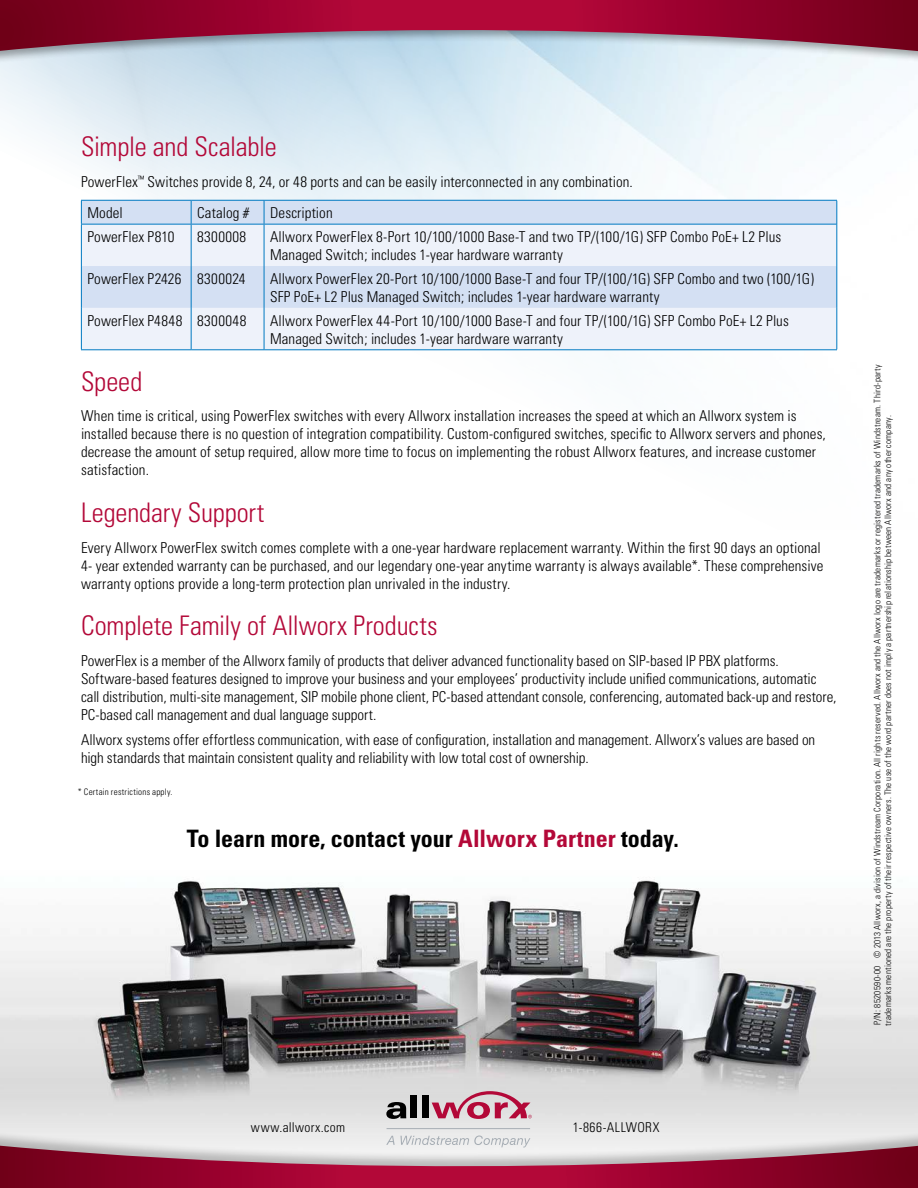
<style>
.page{position:relative;width:918px;height:1188px;background:#fff}
.page>*{position:absolute;margin:0;border:0;box-sizing:border-box;transform-origin:0 0}
.t1{font:300 condensed 27px "Univers";letter-spacing:-.005em;color:#b30838}
.t2{font:700 condensed 24px "Univers";color:#000}
.t3{font:300 condensed 15px/18px "Univers";letter-spacing:.005em;color:#000}
.t4{font:300 condensed 15px "Univers";letter-spacing:.03em;color:#000}
.t5{font:300 condensed 13.5px "Univers";letter-spacing:.025em;color:#000}
.t6{font:300 condensed 9px/10.5px "Univers";letter-spacing:.03em;color:#000}
.s1{color:#b30838}
</style>
<div class="page">
<img style="left:0;top:879px;width:918px;height:251px">
<svg style="left:386px;top:1102px;width:20px;height:17px"></svg>
<div style="left:411px;top:1096px;width:6px;height:22px;background:#000"></div>
<div style="left:422px;top:1096px;width:6px;height:22px;background:#000"></div>
<svg style="left:432px;top:1091px;width:100px;height:28px;background:#ce90a1"></svg>
<hr style="left:387px;top:1128px;width:143px;height:1px;background:#a6adb4">
<div style="left:82px;top:201px;width:755px;height:23px;background:#d4e0f3"></div>
<svg style="left:82px;top:225px;width:755px;height:124px;background:#e4ebf7"></svg>
<hr style="left:81px;top:225px;width:1px;height:41px;background:#0079c1">
<hr style="left:81px;top:266px;width:1px;height:42px;background:#0079c1">
<hr style="left:81px;top:308px;width:1px;height:41px;background:#0079c1">
<hr style="left:81px;top:349px;width:110px;height:1px;background:#0079c1">
<hr style="left:191px;top:349px;width:73px;height:1px;background:#0079c1">
<hr style="left:264px;top:349px;width:573px;height:1px;background:#0079c1">
<hr style="left:191px;top:225px;width:1px;height:41px;background:#0079c1">
<hr style="left:264px;top:225px;width:1px;height:41px;background:#0079c1">
<hr style="left:837px;top:224px;width:1px;height:42px;background:#0079c1">
<hr style="left:191px;top:266px;width:1px;height:42px;background:#0079c1">
<hr style="left:264px;top:266px;width:1px;height:42px;background:#0079c1">
<hr style="left:837px;top:266px;width:1px;height:42px;background:#0079c1">
<hr style="left:191px;top:308px;width:1px;height:41px;background:#0079c1">
<hr style="left:264px;top:308px;width:1px;height:41px;background:#0079c1">
<hr style="left:837px;top:308px;width:1px;height:41px;background:#0079c1">
<hr style="left:81px;top:200px;width:110px;height:1px;background:#0079c1">
<svg style="left:81px;top:201px;width:1px;height:23px"></svg>
<hr style="left:191px;top:200px;width:73px;height:1px;background:#0079c1">
<hr style="left:264px;top:200px;width:573px;height:1px;background:#0079c1">
<hr style="left:81px;top:224px;width:110px;height:1px;background:#0079c1">
<hr style="left:191px;top:224px;width:73px;height:1px;background:#0079c1">
<hr style="left:264px;top:224px;width:573px;height:1px;background:#0079c1">
<svg style="left:191px;top:201px;width:1px;height:23px"></svg>
<svg style="left:264px;top:201px;width:1px;height:23px"></svg>
<svg style="left:837px;top:201px;width:1px;height:23px"></svg>
<div style="left:0;top:1130px;width:918px;height:58px;background:#ebebeb"></div>
<svg style="left:0;top:1136px;width:918px;height:52px"></svg>
<div style="left:0;top:0;width:918px;height:64px;background:#000;opacity:.35"></div>
<svg style="left:0;top:0;width:918px;height:51px;background:#9c3858"></svg>
<h1 class="t1" style="left:81px;top:131px;width:197px">Simple and Scalable</h1>
<p class="t3" style="left:87px;top:166px;width:547px;line-height:31px;text-indent:-6px">PowerFlex<sup>™</sup> Switches provide 8, 24, or 48 ports and can be easily interconnected in any combination.<br>Model</p>
<p class="t3" style="left:197px;top:204px;width:54px">Catalog #</p>
<p class="t3" style="left:270px;top:204px;width:64px">Description</p>
<p class="t3" style="left:87px;top:228px;width:88px">PowerFlex P810</p>
<p class="t4" style="left:197px;top:228px;width:51px">8300008</p>
<p class="t3" style="left:270px;top:228px;width:513px">Allworx PowerFlex 8-Port 10/100/1000 Base-T and two TP/(100/1G) SFP Combo PoE+ L2 Plus<br>Managed Switch; includes 1-year hardware warranty</p>
<p class="t3" style="left:87px;top:270px;width:160px">PowerFlex P2426 8300024</p>
<p class="t3" style="left:270px;top:270px;width:545px">Allworx PowerFlex 20-Port 10/100/1000 Base-T and four TP/(100/1G) SFP Combo and two (100/1G)<br>SFP PoE+ L2 Plus Managed Switch; includes 1-year hardware warranty</p>
<p class="t3" style="left:87px;top:312px;width:161px">PowerFlex P4848 8300048</p>
<p class="t3" style="left:270px;top:312px;width:520px">Allworx PowerFlex 44-Port 10/100/1000 Base-T and four TP/(100/1G) SFP Combo PoE+ L2 Plus<br>Managed Switch; includes 1-year hardware warranty</p>
<h1 class="t1" style="left:81px;top:365px;width:63px">Speed</h1>
<p class="t3" style="left:81px;top:407px;width:746px">When time is critical, using PowerFlex switches with every Allworx installation increases the speed at which an Allworx system is installed because there is no question of integration compatibility. Custom-configured switches, specific to Allworx servers and phones, decrease the amount of setup required, allow more time to focus on implementing the robust Allworx features, and increase customer satisfaction.</p>
<h1 class="t1" style="left:81px;top:496px;width:185px">Legendary Support</h1>
<p class="t3" style="left:81px;top:538px;width:744px">Every Allworx PowerFlex switch comes complete with a one-year hardware replacement warranty. Within the first 90 days an optional<br>4- year extended warranty can be purchased, and our legendary one-year anytime warranty is always available*. These comprehensive warranty options provide a long-term protection plan unrivaled in the industry.</p>
<h1 class="t1" style="left:81px;top:609px;width:358px">Complete Family of Allworx Products</h1>
<p class="t3" style="left:81px;top:652px;width:757px">PowerFlex is a member of the Allworx family of products that deliver advanced functionality based on SIP-based IP PBX platforms.<br>Software-based features designed to improve your business and your employees’ productivity include unified communications, automatic call distribution, multi-site management, SIP mobile phone client, PC-based attendant console, conferencing, automated back-up and restore, PC-based call management and dual language support.</p>
<p class="t3" style="left:81px;top:730px;width:736px">Allworx systems offer effortless communication, with ease of configuration, installation and management. Allworx’s values are based on high standards that maintain consistent quality and reliability with low total cost of ownership.</p>
<p class="t6" style="left:78px;top:787px;width:96px">* Certain restrictions apply.</p>
<h2 class="t2" style="left:187px;top:824px;width:493px">To learn more, contact your <span class="s1">Allworx Partner</span> today.</h2>
<p class="t6" style="left:872px;top:1026px;width:663px;rotate:-90deg">P/N: 8520590-00 © 2013 Allworx, a division of Windstream Corporation. All rights reserved. Allworx and the Allworx logo are trademarks or registered trademarks of Windstream. Third-party trademarks mentioned are the property of their respective owners. The use of the word partner does not imply a partnership relationship between Allworx and any other company.</p>
<p class="t5" style="left:251px;top:1119px;width:96px">www.allworx.com</p>
<p class="t5" style="left:573px;top:1119px;width:88px">1-866-ALLWORX</p>
</div>
